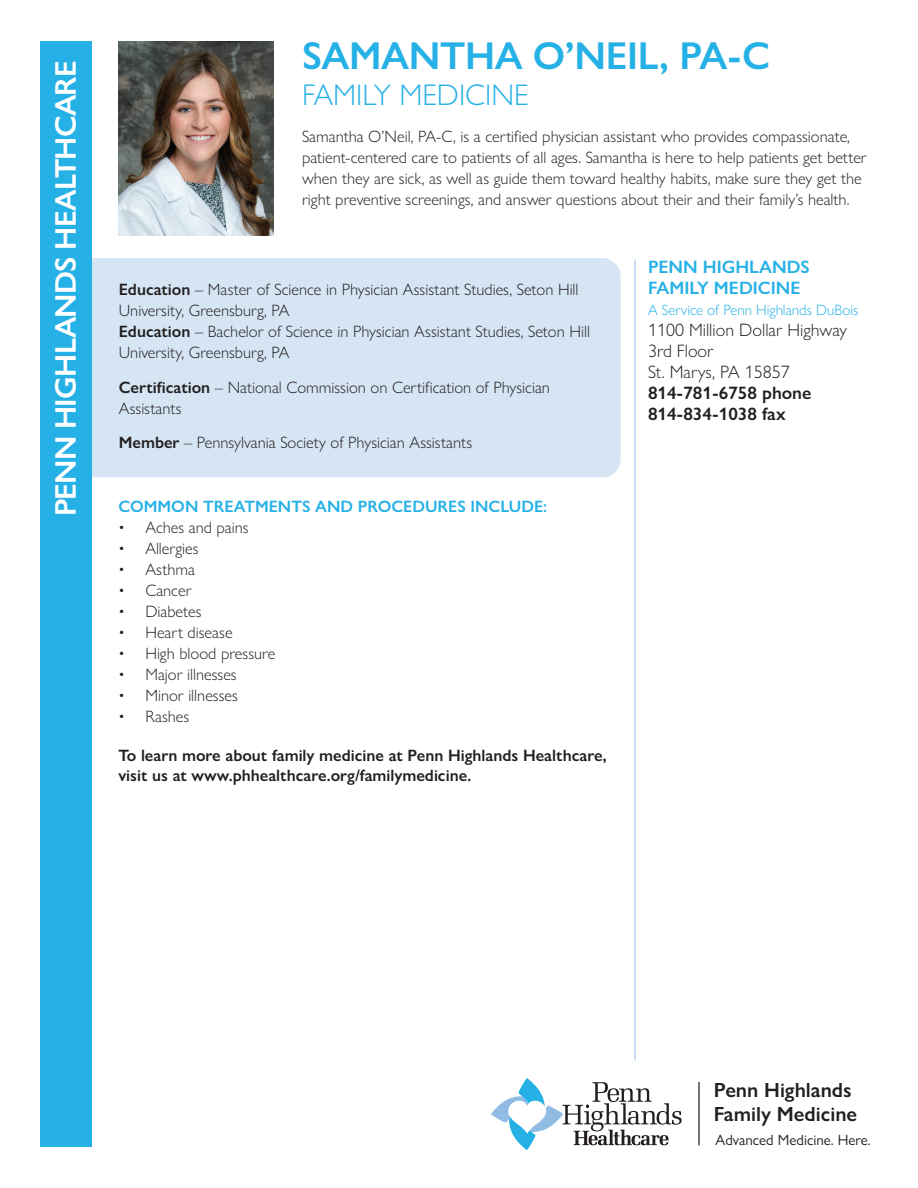
<style>
.page{position:relative;width:918px;height:1188px;background:#fff}
.page>*{position:absolute;margin:0;border:0;box-sizing:border-box;transform-origin:0 0}
.t1{font:600 39px "Gill Sans Nova";letter-spacing:-.01em;color:#26b1e6}
.t2{font:600 30px "Gill Sans Nova";letter-spacing:-.025em;color:#fff}
.t3{font:300 30px "Gill Sans Nova";color:#26b1e6}
.t4{font:600 20.55px "Gill Sans Nova";color:#231f20}
.t5{font:300 18px "Gill Sans Nova";color:#231f20}
.t6{font:600 18px "Gill Sans Nova";color:#231f20}
.t7{font:600 18px "Gill Sans Nova";color:#26b1e6}
.t8{font:300 16.5px/21px "Gill Sans Nova";color:#231f20}
.t9{font:600 16.5px/19.5px "Gill Sans Nova";color:#231f20}
.t10{font:600 16.5px "Gill Sans Nova";color:#26b1e6}
.t11{font:300 15px "Gill Sans Nova";color:#26b1e6}
.t12{font:15px "Gill Sans Nova";color:#231f20}
.s1{font-weight:600}
</style>
<div class="page">
<img style="left:119px;top:41px;width:154px;height:194px">
<div style="left:59px;top:258px;width:562px;height:219px;background:#d6e5f4;border-radius:18px"></div>
<div style="left:41px;top:41px;width:51px;height:1106px;background:#26b1e6"></div>
<hr style="left:635px;top:260px;width:1px;height:801px;background:#90bce4">
<svg style="left:491px;top:1078px;width:191px;height:72px"></svg>
<hr style="left:698px;top:1082px;width:2px;height:63px;background:#231f20">
<p class="t2" style="left:47px;top:516px;width:457px;rotate:-90deg">PENN HIGHLANDS HEALTHCARE</p>
<p class="t1" style="left:302px;top:32px;width:470px">SAMANTHA O’NEIL, PA-C</p>
<p class="t3" style="left:302px;top:77px;width:228px">FAMILY MEDICINE</p>
<p class="t8" style="left:302px;top:125px;width:566px">Samantha O’Neil, PA-C, is a certified physician assistant who provides compassionate, patient-centered care to patients of all ages. Samantha is here to help patients get better when they are sick, as well as guide them toward healthy habits, make sure they get the right preventive screenings, and answer questions about their and their family’s health.</p>
<p class="t8" style="left:119px;top:279px;width:473px"><span class="s1">Education</span> – Master of Science in Physician Assistant Studies, Seton Hill University, Greensburg, PA<br><span class="s1">Education</span> – Bachelor of Science in Physician Assistant Studies, Seton Hill University, Greensburg, PA</p>
<p class="t8" style="left:119px;top:376px;width:433px"><span class="s1">Certification</span> – National Commission on Certification of Physician<br>Assistants</p>
<p class="t8" style="left:119px;top:432px;width:355px"><span class="s1">Member</span> – Pennsylvania Society of Physician Assistants</p>
<p class="t10" style="left:118px;top:496px;width:430px">COMMON TREATMENTS AND PROCEDURES INCLUDE:</p>
<p class="t8" style="left:118px;top:517px;width:132px">• Aches and pains</p>
<p class="t8" style="left:118px;top:538px;width:82px">• Allergies</p>
<p class="t8" style="left:118px;top:559px;width:78px">• Asthma</p>
<p class="t8" style="left:118px;top:580px;width:75px">• Cancer</p>
<p class="t8" style="left:118px;top:601px;width:85px">• Diabetes</p>
<p class="t8" style="left:118px;top:622px;width:116px">• Heart disease</p>
<p class="t8" style="left:118px;top:643px;width:158px">• High blood pressure</p>
<p class="t8" style="left:118px;top:664px;width:120px">• Major illnesses</p>
<p class="t8" style="left:118px;top:685px;width:121px">• Minor illnesses</p>
<p class="t8" style="left:118px;top:706px;width:72px">• Rashes</p>
<p class="t9" style="left:118px;top:746px;width:490px">To learn more about family medicine at Penn Highlands Healthcare, visit us at www.phhealthcare.org/familymedicine.</p>
<p class="t7" style="left:648px;top:255px;width:163px">PENN HIGHLANDS</p>
<p class="t7" style="left:648px;top:276px;width:154px">FAMILY MEDICINE</p>
<p class="t11" style="left:648px;top:300px;width:212px">A Service of Penn Highlands DuBois</p>
<p class="t5" style="left:648px;top:319px;width:201px">1100 Million Dollar Highway</p>
<p class="t5" style="left:648px;top:340px;width:67px">3rd Floor</p>
<p class="t5" style="left:648px;top:361px;width:143px">St. Marys, PA 15857</p>
<p class="t6" style="left:648px;top:381px;width:165px">814-781-6758 phone</p>
<p class="t6" style="left:648px;top:402px;width:139px">814-834-1038 fax</p>
<p class="t4" style="left:714px;top:1077px;width:139px">Penn Highlands</p>
<p class="t4" style="left:714px;top:1102px;width:145px">Family Medicine</p>
<p class="t12" style="left:716px;top:1131px;width:157px">Advanced Medicine. Here.</p>
</div>
